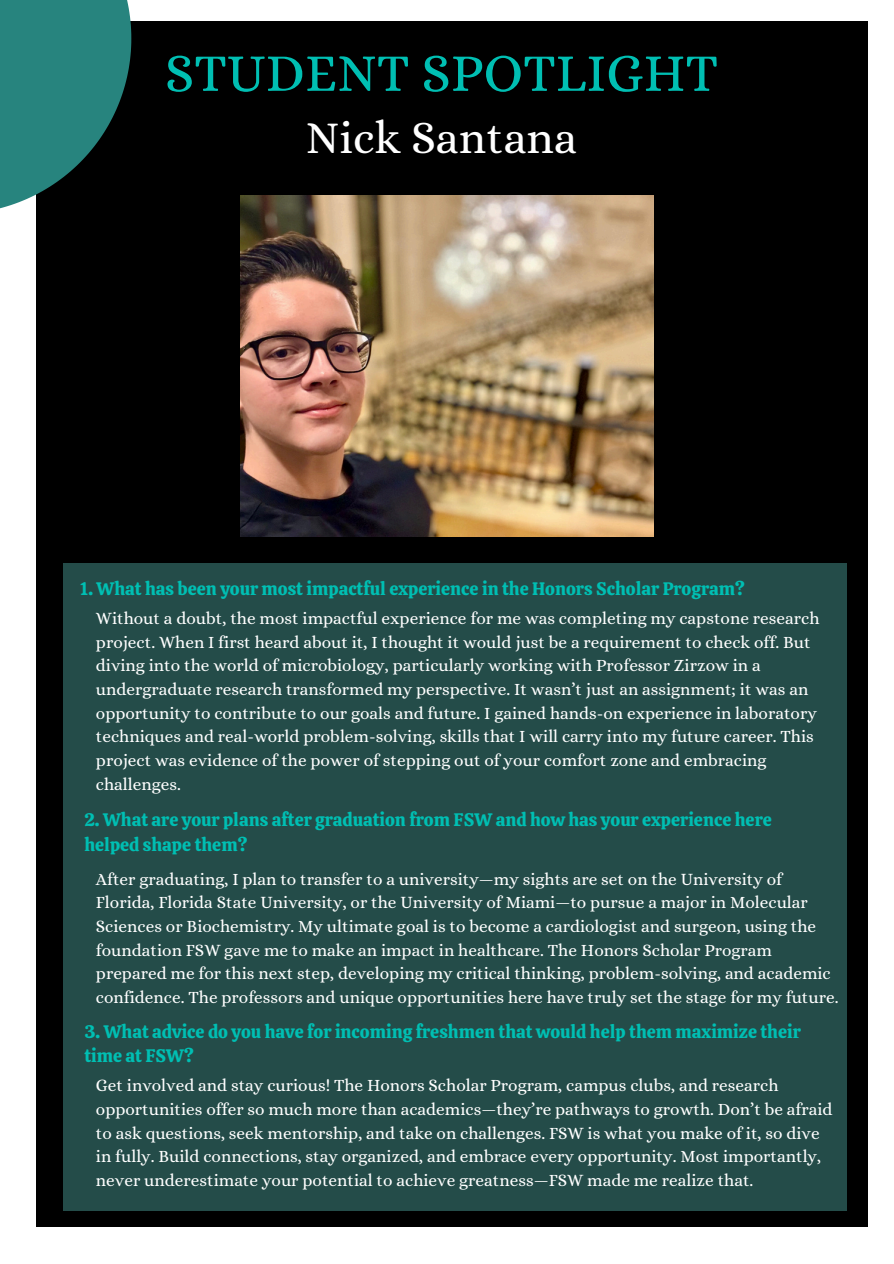
<style>
.page{position:relative;width:894px;height:1264px;background:#fff}
.page>*{position:absolute;margin:0;border:0;box-sizing:border-box;transform-origin:0 0}
.t1{font:54px "Alice";color:#00bfb3}
.t2{font:45.75px "Alice";color:#fff}
.t3{font:18px "Calistoga";color:#00bfb3}
.t4{font:17.25px "Alice";color:#fff}
</style>
<div class="page">
<div style="left:37px;top:21px;width:830px;height:1205px;background:#000"></div>
<div style="left:63px;top:564px;width:782px;height:646px;background:#244c49"></div>
<svg style="left:0;top:0;width:131px;height:214px"></svg>
<img style="left:240px;top:196px;width:413px;height:340px">
<h1 class="t1" style="left:165px;top:42px;width:554px">STUDENT SPOTLIGHT</h1>
<h2 class="t2" style="left:306px;top:112px;width:272px">Nick Santana</h2>
<p class="t3" style="left:80px;top:577px;width:666px">1. What has been your most impactful experience in the Honors Scholar Program?</p>
<p class="t4" style="left:96px;top:608px;width:724px">Without a doubt, the most impactful experience for me was completing my capstone research</p>
<p class="t4" style="left:96px;top:632px;width:716px">project. When I first heard about it, I thought it would just be a requirement to check off. But</p>
<p class="t4" style="left:96px;top:655px;width:666px">diving into the world of microbiology, particularly working with Professor Zirzow in a</p>
<p class="t4" style="left:96px;top:679px;width:713px">undergraduate research transformed my perspective. It wasn’t just an assignment; it was an</p>
<p class="t4" style="left:96px;top:703px;width:722px">opportunity to contribute to our goals and future. I gained hands-on experience in laboratory</p>
<p class="t4" style="left:96px;top:726px;width:719px">techniques and real-world problem-solving, skills that I will carry into my future career. This</p>
<p class="t4" style="left:96px;top:750px;width:672px">project was evidence of the power of stepping out of your comfort zone and embracing</p>
<p class="t4" style="left:96px;top:774px;width:86px">challenges.</p>
<p class="t3" style="left:84px;top:808px;width:688px">2. What are your plans after graduation from FSW and how has your experience here</p>
<p class="t3" style="left:84px;top:833px;width:164px">helped shape them?</p>
<p class="t4" style="left:96px;top:869px;width:687px">After graduating, I plan to transfer to a university—my sights are set on the University of</p>
<p class="t4" style="left:96px;top:892px;width:713px">Florida, Florida State University, or the University of Miami—to pursue a major in Molecular</p>
<p class="t4" style="left:96px;top:916px;width:721px">Sciences or Biochemistry. My ultimate goal is to become a cardiologist and surgeon, using the</p>
<p class="t4" style="left:96px;top:939px;width:677px">foundation FSW gave me to make an impact in healthcare. The Honors Scholar Program</p>
<p class="t4" style="left:96px;top:963px;width:736px">prepared me for this next step, developing my critical thinking, problem-solving, and academic</p>
<p class="t4" style="left:96px;top:987px;width:744px">confidence. The professors and unique opportunities here have truly set the stage for my future.</p>
<p class="t3" style="left:84px;top:1019px;width:717px">3. What advice do you have for incoming freshmen that would help them maximize their</p>
<p class="t3" style="left:84px;top:1044px;width:111px">time at FSW?</p>
<p class="t4" style="left:96px;top:1075px;width:684px">Get involved and stay curious! The Honors Scholar Program, campus clubs, and research</p>
<p class="t4" style="left:96px;top:1099px;width:738px">opportunities offer so much more than academics—they’re pathways to growth. Don’t be afraid</p>
<p class="t4" style="left:96px;top:1122px;width:725px">to ask questions, seek mentorship, and take on challenges. FSW is what you make of it, so dive</p>
<p class="t4" style="left:96px;top:1146px;width:726px">in fully. Build connections, stay organized, and embrace every opportunity. Most importantly,</p>
<p class="t4" style="left:96px;top:1170px;width:658px">never underestimate your potential to achieve greatness—FSW made me realize that.</p>
</div>
